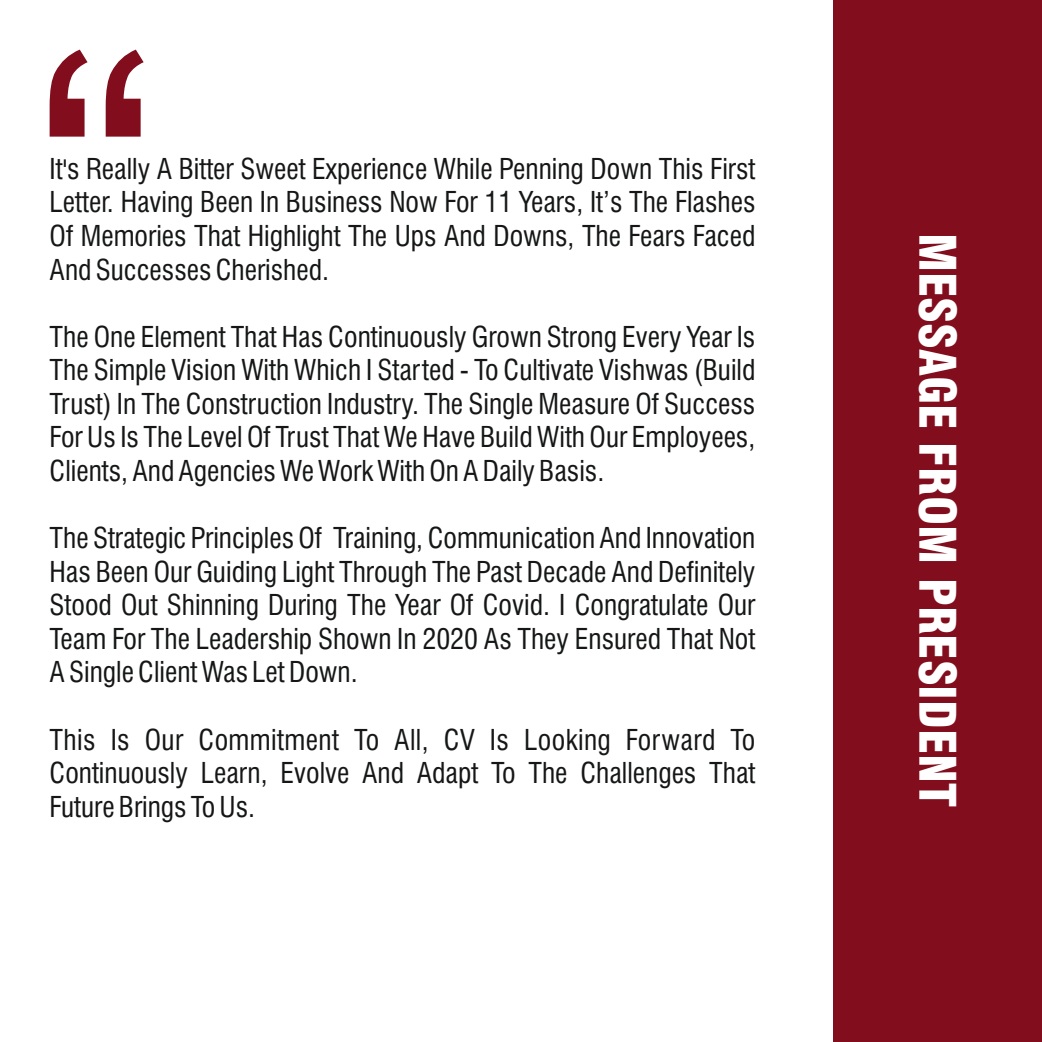
<style>
.page{position:relative;width:1042px;height:1042px;background:#fff}
.page>*{position:absolute;margin:0;border:0;box-sizing:border-box;transform-origin:0 0}
.t1{font:371.53px "Arial";color:#820d1d}
.t2{font:900 condensed 49px "Swiss 721 BT";color:#fff}
.t3{font:condensed 28px/33.6px "Swiss 721 BT";color:#151616;text-align:justify}
</style>
<div class="page">
<div style="left:833px;top:0;width:209px;height:1042px;background:#820d1d"></div>
<h1 class="t1" style="left:34px;top:50px;width:125px">“</h1>
<p class="t3" style="left:50px;top:155px;width:707px">It's Really A Bitter Sweet Experience While Penning Down This First Letter. Having Been In Business Now For 11 Years, It’s The Flashes Of Memories That Highlight The Ups And Downs, The Fears Faced And Successes Cherished.</p>
<p class="t3" style="left:50px;top:323px;width:707px">The One Element That Has Continuously Grown Strong Every Year Is The Simple Vision With Which I Started - To Cultivate Vishwas (Build Trust) In The Construction Industry. The Single Measure Of Success For Us Is The Level Of Trust That We Have Build With Our Employees, Clients, And Agencies We Work With On A Daily Basis.</p>
<p class="t3" style="left:50px;top:524px;width:707px">The Strategic Principles Of Training, Communication And Innovation Has Been Our Guiding Light Through The Past Decade And Definitely Stood Out Shinning During The Year Of Covid. I Congratulate Our Team For The Leadership Shown In 2020 As They Ensured That Not A Single Client Was Let Down.</p>
<p class="t3" style="left:50px;top:725px;width:707px">This Is Our Commitment To All, CV Is Looking Forward To Continuously Learn, Evolve And Adapt To The Challenges That Future Brings To Us.</p>
<h2 class="t2" style="left:956px;top:233px;width:576px;rotate:90deg">MESSAGE FROM PRESIDENT</h2>
</div>
